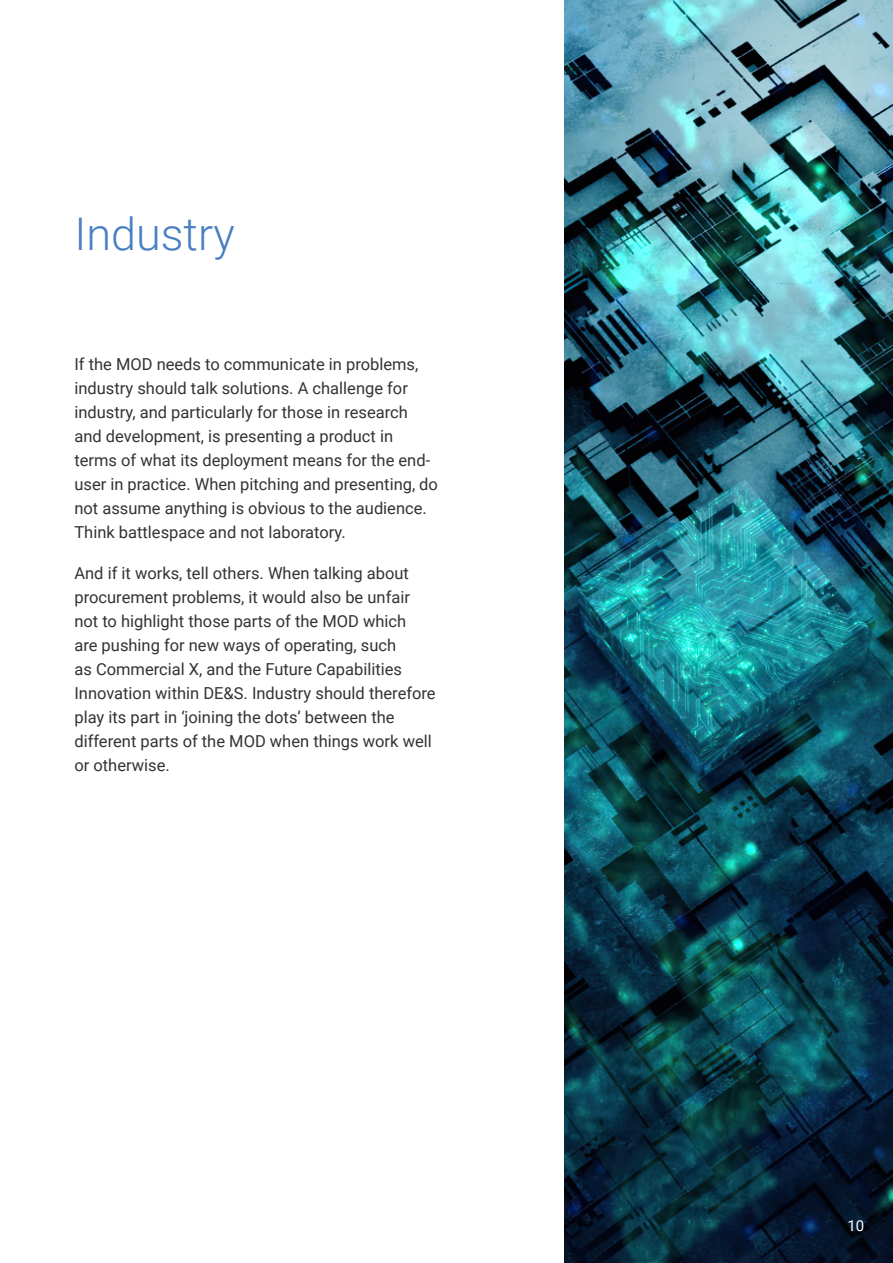
<style>
.page{position:relative;width:893px;height:1263px;background:#fff}
.page>*{position:absolute;margin:0;border:0;box-sizing:border-box;transform-origin:0 0}
.Body_Copy{font:300 45px "Roboto";color:#4980c1}
.Body_Copy-2{font:16.5px/24px "Roboto";color:#333}
.Page_Number{font:15px "Roboto";color:#fff}
</style>
<div class="page">
<img style="left:565px;top:0;width:328px;height:1263px">
<p class="Body_Copy" style="left:74px;top:202px;width:162px">Industry</p>
<p class="Body_Copy-2" style="left:74px;top:351px;width:365px">If the MOD needs to communicate in problems, industry should talk solutions. A challenge for industry, and particularly for those in research and development, is presenting a product in terms of what its deployment means for the end&shy;user in practice. When pitching and presenting, do not assume anything is obvious to the audience.<br>Think battlespace and not laboratory.</p>
<p class="Body_Copy-2" style="left:74px;top:560px;width:363px">And if it works, tell others. When talking about procurement problems, it would also be unfair not to highlight those parts of the MOD which<br>are pushing for new ways of operating, such<br>as Commercial X, and the Future Capabilities Innovation within DE&amp;S. Industry should therefore play its part in ‘joining the dots’ between the different parts of the MOD when things work well or otherwise.</p>
<p class="Page_Number" style="left:847px;top:1215px;width:18px">10</p>
</div>
